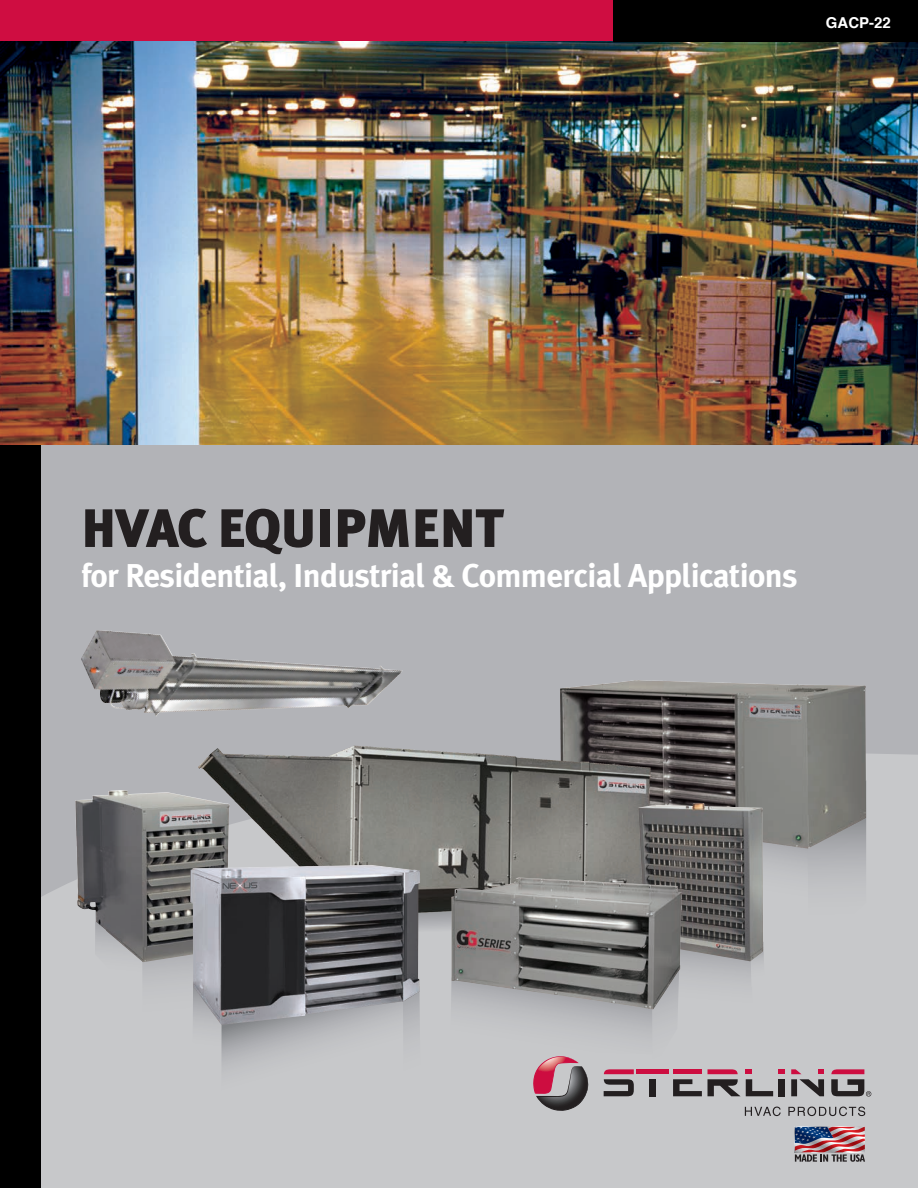
<style>
.page{position:relative;width:918px;height:1188px;background:#fff}
.page>*{position:absolute;margin:0;border:0;box-sizing:border-box;transform-origin:0 0}
.t1{font:900 54px "Meta Plus";letter-spacing:-.015em;color:#231f20}
.t2{font:700 33px "Meta Plus";letter-spacing:-.02em;color:#fff}
.t3{font:700 15px "Helvetica";color:#fff}
</style>
<div class="page">
<div style="left:0;top:418px;width:918px;height:770px;background:#b2b3b7"></div>
<svg style="left:40px;top:729px;width:878px;height:459px;fill:#c7c8ca"></svg>
<div style="left:0;top:428px;width:40px;height:760px;background:#000"></div>
<img style="left:0;top:40px;width:918px;height:405px">
<div style="left:0;top:0;width:918px;height:40px;background:#cf0d41"></div>
<div style="left:613px;top:0;width:305px;height:41px;background:#000"></div>
<img style="left:795px;top:1127px;width:70px;height:35px">
<img style="left:560px;top:680px;width:108px;height:100px">
<img style="left:81px;top:630px;width:321px;height:86px">
<img style="left:198px;top:746px;width:156px;height:34px">
<img style="left:75px;top:790px;width:20px;height:172px">
<svg style="left:95px;top:780px;width:776px;height:341px;background:#9d9c9c"></svg>
<img style="left:190px;top:865px;width:230px;height:160px">
<p class="t3" style="left:826px;top:13px;width:67px">GACP-22</p>
<p class="t1" style="left:81px;top:497px;width:425px">HVAC EQUIPMENT</p>
<p class="t2" style="left:81px;top:557px;width:718px">for Residential, Industrial &amp; Commercial Applications</p>
</div>
